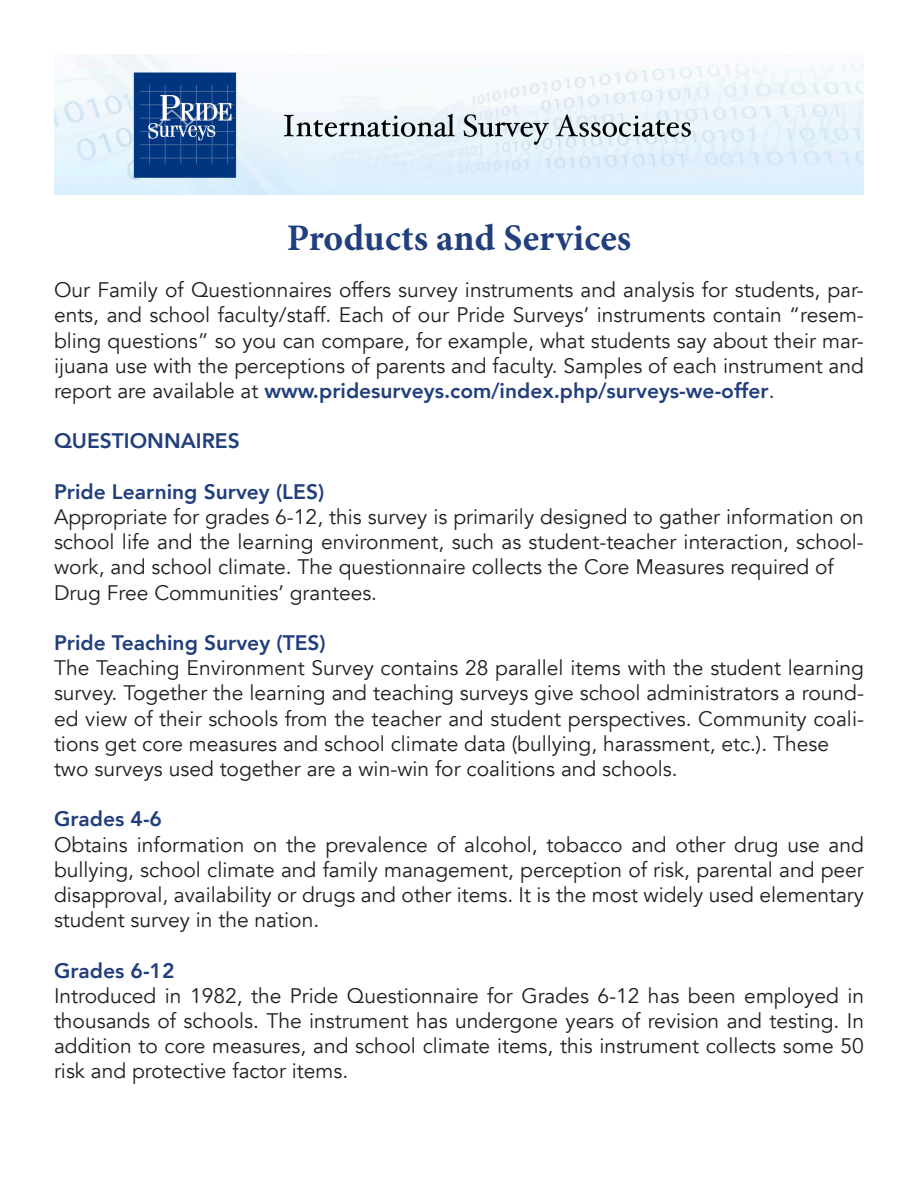
<style>
.page{position:relative;width:918px;height:1188px;background:#fff}
.page>*{position:absolute;margin:0;border:0;box-sizing:border-box;transform-origin:0 0}
.t1{font:700 37.5px "Minion Pro";color:#213e7d}
.t2{font:21px/25.2px "Avenir";color:#231f20;text-align:justify}
.t3{font:800 21px "Avenir";color:#213e7d}
.s1{font-weight:800;color:#213e7d}
</style>
<div class="page">
<img style="left:54px;top:54px;width:810px;height:140px">
<h1 class="t1" style="left:287px;top:212px;width:346px">Products and Services</h1>
<p class="t2" style="left:54px;top:278px;width:812px">Our Family of Questionnaires offers survey instruments and analysis for students, par&shy;ents, and school faculty/staff. Each of our Pride Surveys’ instruments contain “resem&shy;bling questions” so you can compare, for example, what students say about their mar&shy;ijuana use with the perceptions of parents and faculty. Samples of each instrument and report are available at <span class="s1">www.pridesurveys.com/index.php/surveys-we-offer</span>.</p>
<p class="t3" style="left:54px;top:425px;width:187px">QUESTIONNAIRES</p>
<p class="t3" style="left:54px;top:475px;width:272px">Pride Learning Survey (LES)</p>
<p class="t2" style="left:54px;top:505px;width:811px;text-align:left">Appropriate for grades 6-12, this survey is primarily designed to gather information on school life and the learning environment, such as student-teacher interaction, school&shy;work, and school climate. The questionnaire collects the Core Measures required of Drug Free Communities’ grantees.</p>
<p class="t3" style="left:54px;top:626px;width:273px">Pride Teaching Survey (TES)</p>
<p class="t2" style="left:54px;top:656px;width:812px;text-align:left">The Teaching Environment Survey contains 28 parallel items with the student learning survey. Together the learning and teaching surveys give school administrators a round&shy;ed view of their schools from the teacher and student perspectives. Community coali&shy;tions get core measures and school climate data (bullying, harassment, etc.). These two surveys used together are a win-win for coalitions and schools.</p>
<p class="t3" style="left:54px;top:803px;width:110px">Grades 4-6</p>
<p class="t2" style="left:54px;top:832px;width:812px">Obtains information on the prevalence of alcohol, tobacco and other drug use and bullying, school climate and family management, perception of risk, parental and peer disapproval, availability or drugs and other items. It is the most widely used elementary student survey in the nation.</p>
<p class="t3" style="left:54px;top:954px;width:122px">Grades 6-12</p>
<p class="t2" style="left:54px;top:983px;width:812px">Introduced in 1982, the Pride Questionnaire for Grades 6-12 has been employed in thousands of schools. The instrument has undergone years of revision and testing. In addition to core measures, and school climate items, this instrument collects some 50 risk and protective factor items.</p>
</div>
